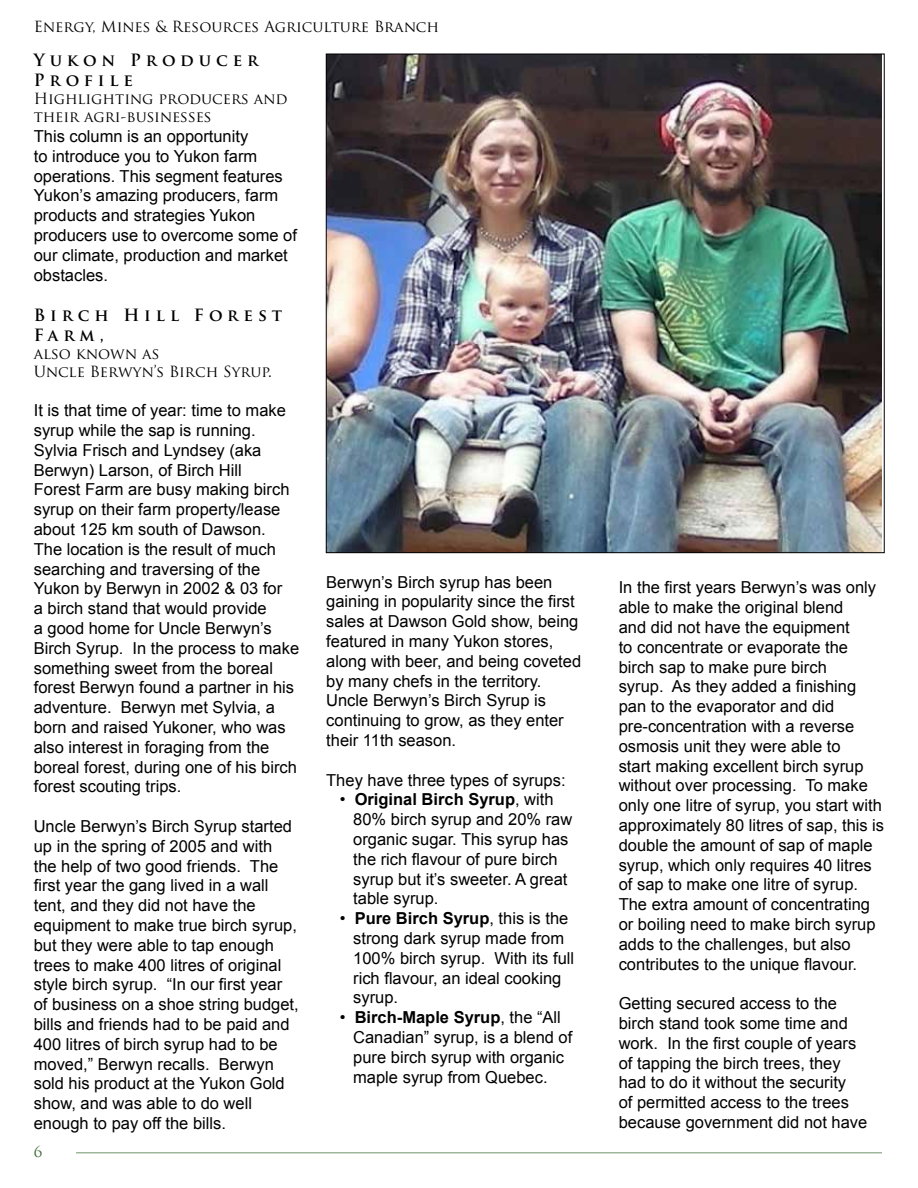
<style>
.page{position:relative;width:918px;height:1188px;background:#fff}
.page>*{position:absolute;margin:0;border:0;box-sizing:border-box;transform-origin:0 0}
.t1{font:16.5px/19.8px "Arial";color:#000}
.t2{font:700 16.5px/19.8px "Trajan Pro";letter-spacing:.3em;color:#000}
.t3{font:15px/18px "Trajan Pro";color:#000}
.t4{font:15px "Trajan Pro";color:#406c3a}
.s1{font-weight:700}
</style>
<div class="page">
<hr style="left:76px;top:1152px;width:806px;height:2px;background:#406c3a">
<img style="left:328px;top:56px;width:554px;height:495px">
<p class="t3" style="left:34px;top:17px;width:407px">Energy, Mines &amp; Resources Agriculture Branch</p>
<p class="t2" style="left:34px;top:51px;width:226px">Yukon Producer<br>Profile</p>
<p class="t3" style="left:34px;top:90px;width:255px">Highlighting producers and their agri-businesses</p>
<p class="t1" style="left:34px;top:126px;width:265px">This column is an opportunity<br>to introduce you to Yukon farm operations. This segment features<br>Yukon’s amazing producers, farm products and strategies Yukon producers use to overcome some of our climate, production and market obstacles.</p>
<p class="t2" style="left:34px;top:305px;width:250px">Birch Hill Forest<br>Farm,</p>
<p class="t3" style="left:34px;top:344px;width:240px">also known as<br>Uncle Berwyn’s Birch Syrup.</p>
<p class="t1" style="left:34px;top:401px;width:267px">It is that time of year: time to make syrup while the sap is running.<br>Sylvia Frisch and Lyndsey (aka<br>Berwyn) Larson, of Birch Hill<br>Forest Farm are busy making birch syrup on their farm property/lease about 125 km south of Dawson.<br>The location is the result of much searching and traversing of the<br>Yukon by Berwyn in 2002 &amp; 03 for<br>a birch stand that would provide<br>a good home for Uncle Berwyn’s<br>Birch Syrup. In the process to make something sweet from the boreal forest Berwyn found a partner in his adventure. Berwyn met Sylvia, a born and raised Yukoner, who was also interest in foraging from the boreal forest, during one of his birch forest scouting trips.</p>
<p class="t1" style="left:34px;top:816px;width:267px">Uncle Berwyn’s Birch Syrup started up in the spring of 2005 and with the help of two good friends. The first year the gang lived in a wall tent, and they did not have the equipment to make true birch syrup, but they were able to tap enough trees to make 400 litres of original style birch syrup. “In our first year of business on a shoe string budget, bills and friends had to be paid and<br>400 litres of birch syrup had to be moved,” Berwyn recalls. Berwyn sold his product at the Yukon Gold show, and was able to do well enough to pay off the bills.</p>
<p class="t1" style="left:326px;top:572px;width:257px">Berwyn’s Birch syrup has been gaining in popularity since the first sales at Dawson Gold show, being featured in many Yukon stores, along with beer, and being coveted by many chefs in the territory.<br>Uncle Berwyn’s Birch Syrup is continuing to grow, as they enter their 11th season.</p>
<p class="t1" style="left:326px;top:770px;width:241px">They have three types of syrups:</p>
<p class="t1" style="left:353px;top:790px;width:221px;text-indent:-13px">• <span class="s1">Original Birch Syrup</span>, with<br>80% birch syrup and 20% raw organic sugar. This syrup has the rich flavour of pure birch syrup but it’s sweeter. A great table syrup.</p>
<p class="t1" style="left:353px;top:909px;width:222px;text-indent:-13px">• <span class="s1">Pure Birch Syrup</span>, this is the strong dark syrup made from<br>100% birch syrup. With its full rich flavour, an ideal cooking syrup.</p>
<p class="t1" style="left:353px;top:1008px;width:221px;text-indent:-13px">• <span class="s1">Birch-Maple Syrup</span>, the “All<br>Canadian” syrup, is a blend of pure birch syrup with organic maple syrup from Quebec.</p>
<p class="t4" style="left:34px;top:1142px;width:10px">6</p>
<p class="t1" style="left:619px;top:578px;width:267px">In the first years Berwyn’s was only able to make the original blend<br>and did not have the equipment<br>to concentrate or evaporate the birch sap to make pure birch<br>syrup. As they added a finishing pan to the evaporator and did pre-concentration with a reverse osmosis unit they were able to<br>start making excellent birch syrup without over processing. To make only one litre of syrup, you start with approximately 80 litres of sap, this is double the amount of sap of maple syrup, which only requires 40 litres of sap to make one litre of syrup.<br>The extra amount of concentrating or boiling need to make birch syrup adds to the challenges, but also contributes to the unique flavour.</p>
<p class="t1" style="left:619px;top:994px;width:250px">Getting secured access to the birch stand took some time and work. In the first couple of years of tapping the birch trees, they had to do it without the security<br>of permitted access to the trees because government did not have</p>
</div>
